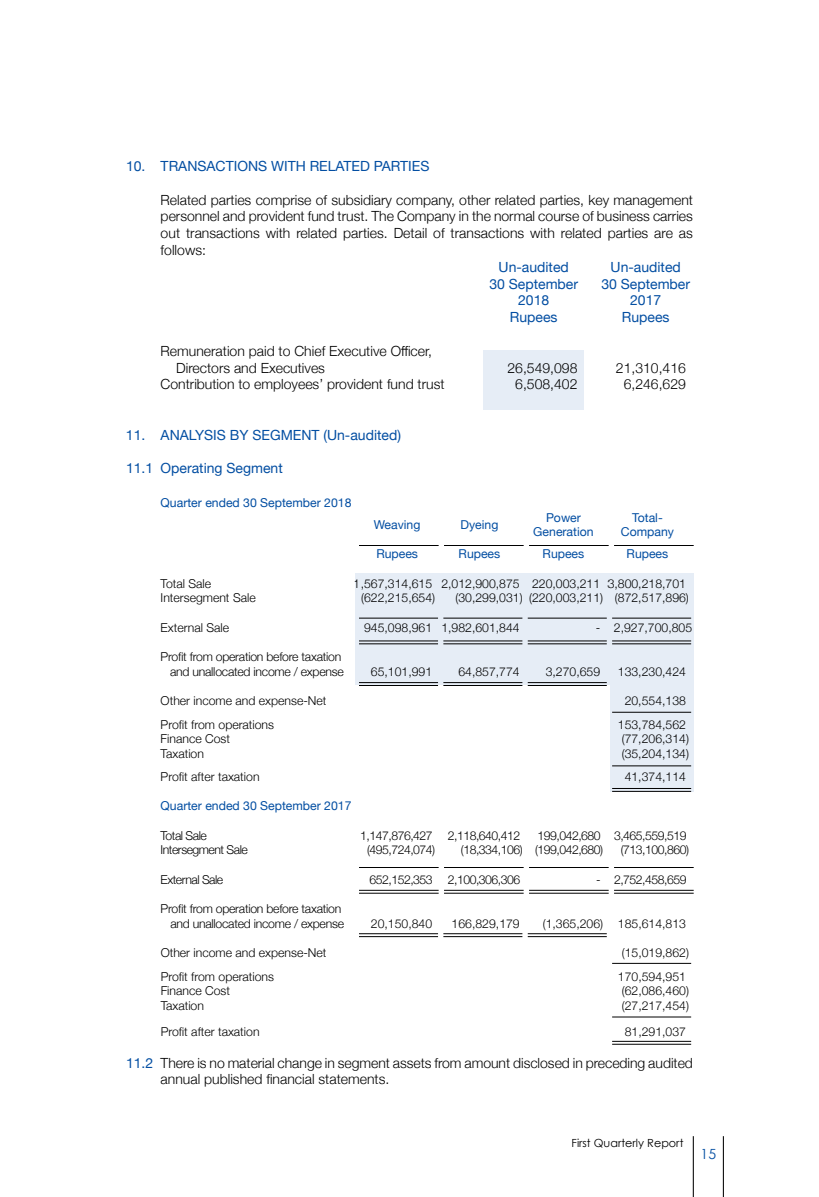
<style>
.page{position:relative;width:819px;height:1197px;background:#fff}
.page>*{position:absolute;margin:0;border:0;box-sizing:border-box;transform-origin:0 0}
.t1{font:300 14px/16.8px "Helvetica Neue";color:#000}
.t2{font:14px "Helvetica Neue";color:#034ea2}
.t3{font:14px "Century Gothic";color:#034ea2}
.t4{font:300 12.25px "Helvetica Neue";color:#000}
.t5{font:300 12.25px "Helvetica Neue";letter-spacing:-.04em;color:#000}
.t6{font:300 12.25px/14.7px "Helvetica Neue";letter-spacing:-.02em;color:#000;text-align:right}
.t7{font:12.25px "Helvetica Neue";color:#034ea2}
.t8{font:11.2px "Century Gothic";color:#000}
.s1{font-weight:400;color:#034ea2}
</style>
<div class="page">
<hr style="left:723px;top:1136px;width:1px;height:61px;background:#000">
<hr style="left:693px;top:1136px;width:1px;height:61px;background:#000">
<div style="left:483px;top:350px;width:100px;height:59px;background:#e6edf6"></div>
<hr style="left:614px;top:545px;width:80px;height:1px;background:#000">
<hr style="left:529px;top:545px;width:80px;height:1px;background:#000">
<hr style="left:444px;top:545px;width:80px;height:1px;background:#000">
<hr style="left:359px;top:545px;width:80px;height:1px;background:#000">
<hr style="left:614px;top:867px;width:80px;height:1px;background:#000">
<hr style="left:529px;top:867px;width:80px;height:1px;background:#000">
<hr style="left:444px;top:867px;width:80px;height:1px;background:#000">
<hr style="left:359px;top:867px;width:80px;height:1px;background:#000">
<hr style="left:614px;top:890px;width:80px;height:1px;background:#000">
<hr style="left:529px;top:890px;width:80px;height:1px;background:#000">
<hr style="left:444px;top:890px;width:80px;height:1px;background:#000">
<hr style="left:359px;top:890px;width:80px;height:1px;background:#000">
<hr style="left:614px;top:893px;width:80px;height:1px;background:#000">
<hr style="left:529px;top:893px;width:80px;height:1px;background:#000">
<hr style="left:444px;top:893px;width:80px;height:1px;background:#000">
<hr style="left:359px;top:893px;width:80px;height:1px;background:#000">
<hr style="left:612px;top:1017px;width:79px;height:1px;background:#000">
<hr style="left:612px;top:963px;width:79px;height:1px;background:#000">
<hr style="left:612px;top:1041px;width:79px;height:1px;background:#000">
<hr style="left:612px;top:1044px;width:79px;height:1px;background:#000">
<hr style="left:528px;top:685px;width:79px;height:1px;background:#000">
<hr style="left:443px;top:685px;width:79px;height:1px;background:#000">
<hr style="left:359px;top:685px;width:79px;height:1px;background:#000">
<hr style="left:528px;top:933px;width:79px;height:1px;background:#000">
<hr style="left:443px;top:933px;width:79px;height:1px;background:#000">
<hr style="left:359px;top:933px;width:79px;height:1px;background:#000">
<hr style="left:528px;top:936px;width:79px;height:1px;background:#000">
<hr style="left:443px;top:936px;width:79px;height:1px;background:#000">
<hr style="left:359px;top:936px;width:79px;height:1px;background:#000">
<div style="left:355px;top:574px;width:255px;height:111px;background:#e6edf6"></div>
<div style="left:610px;top:574px;width:84px;height:218px;background:#e6edf6"></div>
<p class="t2" style="left:126px;top:156px;width:305px">10. TRANSACTIONS WITH RELATED PARTIES</p>
<p class="t1" style="left:161px;top:190px;width:534px;text-align:justify">Related parties comprise of subsidiary company, other related parties, key management personnel and provident fund trust. The Company in the normal course of business carries out transactions with related parties. Detail of transactions with related parties are as follows:</p>
<p class="t2" style="left:499px;top:257px;width:72px">Un-audited</p>
<p class="t2" style="left:611px;top:257px;width:72px">Un-audited</p>
<p class="t2" style="left:489px;top:274px;width:90px">30 September</p>
<p class="t2" style="left:601px;top:274px;width:90px">30 September</p>
<p class="t2" style="left:518px;top:290px;width:33px">2018</p>
<p class="t2" style="left:630px;top:290px;width:33px">2017</p>
<p class="t2" style="left:510px;top:307px;width:49px">Rupees</p>
<p class="t2" style="left:622px;top:307px;width:49px">Rupees</p>
<p class="t1" style="left:176px;top:341px;width:257px;text-indent:-16px">Remuneration paid to Chief Executive Officer,<br>Directors and Executives</p>
<p class="t1" style="left:507px;top:358px;width:72px">26,549,098</p>
<p class="t1" style="left:616px;top:358px;width:72px">21,310,416</p>
<p class="t1" style="left:161px;top:375px;width:285px">Contribution to employees’ provident fund trust</p>
<p class="t1" style="left:515px;top:375px;width:64px">6,508,402</p>
<p class="t1" style="left:624px;top:375px;width:64px">6,246,629</p>
<p class="t2" style="left:126px;top:425px;width:276px">11. ANALYSIS BY SEGMENT (Un-audited)</p>
<p class="t2" style="left:126px;top:458px;width:158px">11.1 Operating Segment</p>
<p class="t7" style="left:161px;top:494px;width:192px">Quarter ended 30 September 2018</p>
<p class="t7" style="left:374px;top:516px;width:48px">Weaving</p>
<p class="t7" style="left:461px;top:516px;width:39px">Dyeing</p>
<p class="t7" style="left:546px;top:509px;width:36px">Power</p>
<p class="t7" style="left:632px;top:509px;width:32px">Total-</p>
<p class="t7" style="left:533px;top:523px;width:62px">Generation</p>
<p class="t7" style="left:621px;top:523px;width:55px">Company</p>
<p class="t7" style="left:376px;top:545px;width:43px">Rupees</p>
<p class="t7" style="left:459px;top:545px;width:43px">Rupees</p>
<p class="t7" style="left:543px;top:545px;width:43px">Rupees</p>
<p class="t7" style="left:627px;top:545px;width:43px">Rupees</p>
<p class="t4" style="left:161px;top:573px;width:52px">Total Sale</p>
<p class="t4" style="left:354px;top:573px;width:334px">1,567,314,615 2,012,900,875 220,003,211 3,800,218,701</p>
<p class="t4" style="left:161px;top:588px;width:97px">Intersegment Sale</p>
<p class="t4" style="left:361px;top:588px;width:76px">(622,215,654)</p>
<p class="t4" style="left:455px;top:588px;width:235px">(30,299,031) (220,003,211) (872,517,896)</p>
<p class="t4" style="left:161px;top:617px;width:70px">External Sale</p>
<p class="t4" style="left:364px;top:617px;width:157px">945,098,961 1,982,601,844</p>
<p class="t4" style="left:596px;top:617px;width:98px">- 2,927,700,805</p>
<p class="t6" style="left:161px;top:648px;width:185px">Profit from operation before taxation and unallocated income / expense</p>
<p class="t4" style="left:371px;top:661px;width:63px">65,101,991</p>
<p class="t4" style="left:458px;top:661px;width:63px">64,857,774</p>
<p class="t4" style="left:546px;top:661px;width:56px">3,270,659</p>
<p class="t4" style="left:618px;top:661px;width:70px">133,230,424</p>
<p class="t4" style="left:161px;top:691px;width:167px">Other income and expense-Net</p>
<p class="t4" style="left:625px;top:691px;width:63px">20,554,138</p>
<p class="t4" style="left:161px;top:714px;width:115px">Profit from operations</p>
<p class="t4" style="left:618px;top:714px;width:70px">153,784,562</p>
<p class="t4" style="left:161px;top:729px;width:71px">Finance Cost</p>
<p class="t4" style="left:622px;top:729px;width:69px">(77,206,314)</p>
<p class="t4" style="left:161px;top:744px;width:45px">Taxation</p>
<p class="t4" style="left:622px;top:744px;width:69px">(35,204,134)</p>
<p class="t4" style="left:161px;top:767px;width:100px">Profit after taxation</p>
<p class="t4" style="left:625px;top:767px;width:63px">41,374,114</p>
<p class="t7" style="left:161px;top:797px;width:192px">Quarter ended 30 September 2017</p>
<p class="t5" style="left:161px;top:825px;width:48px">Total Sale</p>
<p class="t5" style="left:360px;top:825px;width:161px">1,147,876,427 2,118,640,412</p>
<p class="t5" style="left:538px;top:825px;width:150px">199,042,680 3,465,559,519</p>
<p class="t5" style="left:161px;top:840px;width:89px">Intersegment Sale</p>
<p class="t5" style="left:367px;top:840px;width:70px">(495,724,074)</p>
<p class="t5" style="left:461px;top:840px;width:144px">(18,334,106) (199,042,680)</p>
<p class="t5" style="left:621px;top:840px;width:70px">(713,100,860)</p>
<p class="t5" style="left:161px;top:869px;width:64px">External Sale</p>
<p class="t5" style="left:370px;top:869px;width:152px">652,152,353 2,100,306,306</p>
<p class="t5" style="left:596px;top:869px;width:92px">- 2,752,458,659</p>
<p class="t6" style="left:161px;top:900px;width:185px">Profit from operation before taxation and unallocated income / expense</p>
<p class="t4" style="left:371px;top:913px;width:63px">20,150,840</p>
<p class="t4" style="left:452px;top:913px;width:70px">166,829,179</p>
<p class="t4" style="left:543px;top:913px;width:145px">(1,365,206) 185,614,813</p>
<p class="t4" style="left:161px;top:943px;width:167px">Other income and expense-Net</p>
<p class="t4" style="left:622px;top:943px;width:69px">(15,019,862)</p>
<p class="t4" style="left:161px;top:966px;width:115px">Profit from operations</p>
<p class="t4" style="left:618px;top:966px;width:70px">170,594,951</p>
<p class="t4" style="left:161px;top:981px;width:71px">Finance Cost</p>
<p class="t4" style="left:622px;top:981px;width:69px">(62,086,460)</p>
<p class="t4" style="left:161px;top:996px;width:45px">Taxation</p>
<p class="t4" style="left:622px;top:996px;width:69px">(27,217,454)</p>
<p class="t4" style="left:161px;top:1021px;width:100px">Profit after taxation</p>
<p class="t4" style="left:625px;top:1021px;width:63px">81,291,037</p>
<p class="t1" style="left:161px;top:1054px;width:534px;line-height:15.8px;text-indent:-35px"><span class="s1">11.2</span> There is no material change in segment assets from amount disclosed in preceding audited annual published financial statements.</p>
<p class="t8" style="left:572px;top:1136px;width:113px">First Quarterly Report</p>
<p class="t3" style="left:701px;top:1145px;width:17px">15</p>
</div>
